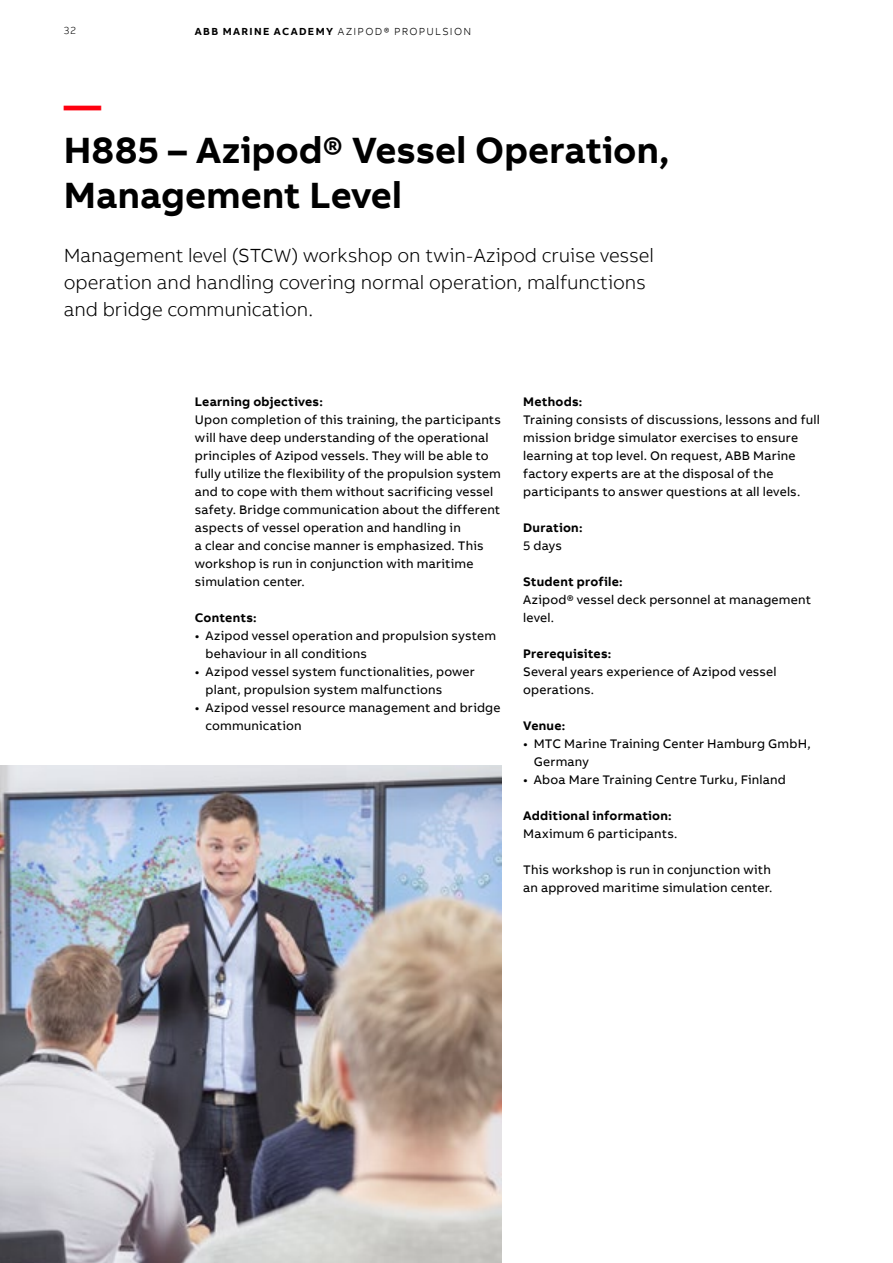
<style>
.page{position:relative;width:893px;height:1263px;background:#fff}
.page>*{position:absolute;margin:0;border:0;box-sizing:border-box;transform-origin:0 0}
.t1{font:700 37.5px/45px "AB Bvoice";color:#000}
.t2{font:700 37.5px "AB Bvoice";color:#ff000f}
.t3{font:300 19.5px/27px "AB Bvoice";letter-spacing:-.005em;color:#000}
.t4{font:12.75px/18px "AB Bvoice";letter-spacing:.015em;color:#000}
.t5{font:700 12.75px "AB Bvoice";letter-spacing:.02em;color:#000}
.t6{font:300 10.5px "AB Bvoice";letter-spacing:.12em;color:#000}
.s1{font-weight:700}
</style>
<div class="page">
<img style="left:0;top:766px;width:501px;height:497px">
<p class="t6" style="left:64px;top:24px;width:14px">32</p>
<p class="t6" style="left:195px;top:25px;width:278px"><span class="s1">ABB MARINE ACADEMY</span> AZIPOD® PROPULSION</p>
<h1 class="t2" style="left:64px;top:81px;width:39px">—</h1>
<h1 class="t1" style="left:64px;top:128px;width:607px">H885 – Azipod® Vessel Operation,<br>Management Level</h1>
<h2 class="t3" style="left:64px;top:242px;width:592px">Management level (STCW) workshop on twin-Azipod cruise vessel operation and handling covering normal operation, malfunctions and bridge communication.</h2>
<p class="t5" style="left:195px;top:393px;width:129px">Learning objectives:</p>
<p class="t4" style="left:195px;top:411px;width:308px">Upon completion of this training, the participants will have deep understanding of the operational principles of Azipod vessels. They will be able to fully utilize the flexibility of the propulsion system and to cope with them without sacrificing vessel safety. Bridge communication about the different aspects of vessel operation and handling in<br>a clear and concise manner is emphasized. This workshop is run in conjunction with maritime simulation center.</p>
<p class="t5" style="left:195px;top:609px;width:63px">Contents:</p>
<p class="t4" style="left:206px;top:627px;width:292px;text-indent:-11px">• Azipod vessel operation and propulsion system behaviour in all conditions</p>
<p class="t4" style="left:206px;top:663px;width:271px;text-indent:-11px">• Azipod vessel system functionalities, power plant, propulsion system malfunctions</p>
<p class="t4" style="left:206px;top:699px;width:297px;text-indent:-11px">• Azipod vessel resource management and bridge communication</p>
<p class="t5" style="left:523px;top:393px;width:61px">Methods:</p>
<p class="t4" style="left:523px;top:411px;width:298px">Training consists of discussions, lessons and full mission bridge simulator exercises to ensure learning at top level. On request, ABB Marine factory experts are at the disposal of the participants to answer questions at all levels.</p>
<p class="t5" style="left:523px;top:519px;width:61px">Duration:</p>
<p class="t4" style="left:523px;top:537px;width:40px">5 days</p>
<p class="t5" style="left:523px;top:573px;width:101px">Student profile:</p>
<p class="t4" style="left:523px;top:591px;width:289px">Azipod® vessel deck personnel at management level.</p>
<p class="t5" style="left:523px;top:645px;width:90px">Prerequisites:</p>
<p class="t4" style="left:523px;top:663px;width:255px">Several years experience of Azipod vessel operations.</p>
<p class="t5" style="left:523px;top:717px;width:44px">Venue:</p>
<p class="t4" style="left:534px;top:735px;width:278px;text-indent:-11px">• MTC Marine Training Center Hamburg GmbH,<br>Germany</p>
<p class="t4" style="left:523px;top:771px;width:264px">• Aboa Mare Training Centre Turku, Finland</p>
<p class="t5" style="left:523px;top:807px;width:150px">Additional information:</p>
<p class="t4" style="left:523px;top:825px;width:156px">Maximum 6 participants.</p>
<p class="t4" style="left:523px;top:861px;width:251px">This workshop is run in conjunction with an approved maritime simulation center.</p>
</div>
